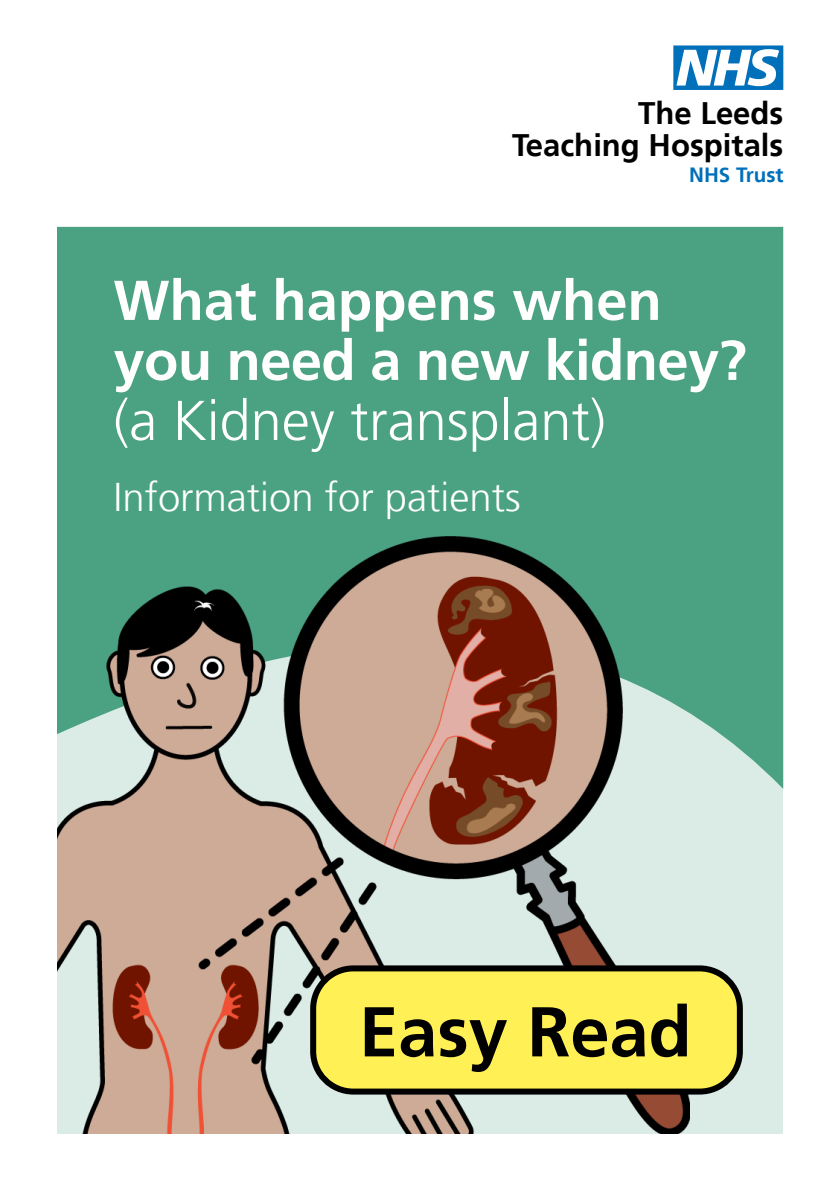
<style>
.page{position:relative;width:840px;height:1191px;background:#fff}
.page>*{position:absolute;margin:0;border:0;box-sizing:border-box;transform-origin:0 0}
.Back_cover_Box_Text_A{font:700 70.4px "Frutiger LT";color:#000}
.t1{font:62.2px "NHS";color:#0070ba}
.Cover_title_A{font:700 56px/60px "Frutiger LT";letter-spacing:-.005em;color:#fff}
.Cover_title_B{font:300 40px "Frutiger LT";color:#fff}
.t2{font:700 31px/31.6px "Frutiger LT";color:#000;text-align:right}
.t3{font:700 20.6px "Frutiger LT";color:#0070ba}
.s1{font-weight:300}
</style>
<div class="page">
<div style="left:57px;top:379px;width:725px;height:755px;background:#dbece6"></div>
<div style="left:57px;top:227px;width:725px;height:561px;background:#4ba282"></div>
<img style="left:57px;top:537px;width:632px;height:597px">
<div style="left:313px;top:968px;width:426px;height:123px;background:#fff155;border-radius:40px"></div>
<div style="left:310px;top:965px;width:432px;height:129px;border:6px solid #000;border-radius:40px"></div>
<p class="t1" style="left:673px;top:33px;width:111px">n</p>
<p class="t2" style="left:512px;top:98px;width:273px">The Leeds<br>Teaching Hospitals</p>
<p class="t3" style="left:688px;top:162px;width:96px">NHS Trust</p>
<p class="Cover_title_A" style="left:113px;top:271px;width:634px">What happens when you need a new kidney? <span class="s1">(a Kidney transplant)</span></p>
<p class="Cover_title_B" style="left:113px;top:474px;width:408px">Information for patients</p>
<p class="Back_cover_Box_Text_A" style="left:359px;top:990px;width:334px">Easy Read</p>
</div>
